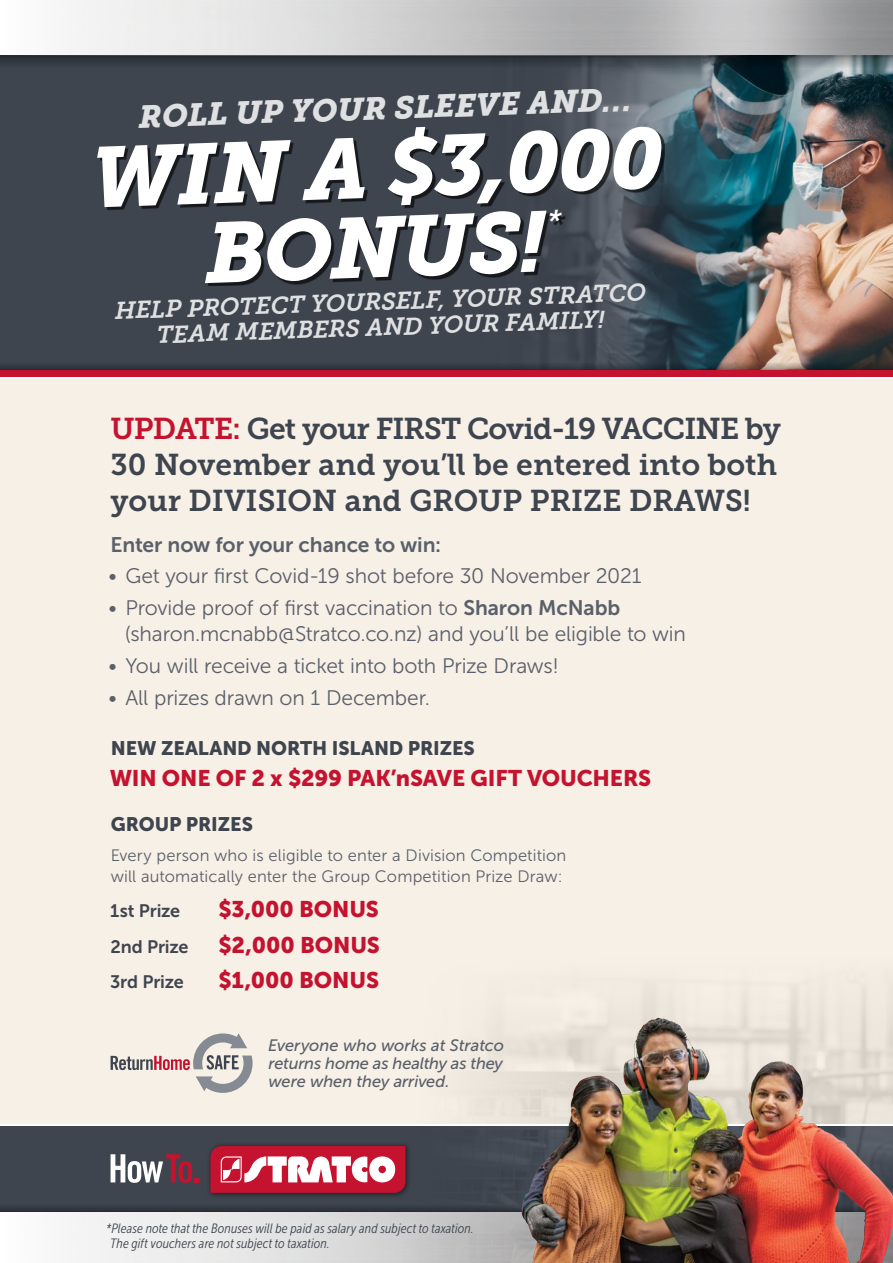
<style>
.page{position:relative;width:893px;height:1263px;background:#fff}
.page>*{position:absolute;margin:0;border:0;box-sizing:border-box;transform-origin:0 0}
.t1{font:italic 84.6px/79.5px "Museo Slab 900";color:#fff;text-align:center}
.t2{font:italic 31.5px "Museo Slab 900";color:#dfe0e2}
.t3{font:30px/36px "Museo Slab 700";letter-spacing:-.005em;color:#3f454f}
.t4{font:italic 24px/25.5px "Museo Slab 700";color:#dfe0e2;text-align:center}
.t5{font:22.5px "Museo Sans 900";letter-spacing:-.005em;color:#c4122f}
.t6{font:21px/25.5px "Museo Sans 300";letter-spacing:-.01em;color:#5a606a}
.t7{font:21px "Museo Sans 700";letter-spacing:-.01em;color:#5a606a}
.t8{font:19.5px "Museo Sans 900";letter-spacing:-.005em;color:#3f454f}
.t9{font:18px "Museo Sans 700";letter-spacing:-.01em;color:#3f454f}
.t10{font:16.5px/21px "Museo Sans 300";letter-spacing:.005em;color:#5a606a}
.t11{font:italic 16.5px/18px "Museo Sans 500";letter-spacing:-.01em;color:#5a606a;text-align:justify}
.t12{font:italic 13.5px/15px "Museo Sans Cond 300";letter-spacing:.005em;color:#3f454f}
.s1{color:#c4122f}
.s2{font-family:"Museo Sans 700"}
</style>
<div class="page">
<div style="left:0;top:55px;width:893px;height:315px;background:#3f454f"></div>
<img style="left:562px;top:68px;width:50px;height:293px">
<div style="left:0;top:379px;width:893px;height:745px;background:#f7f0e6"></div>
<img style="left:400px;top:1212px;width:493px;height:51px">
<img style="left:470px;top:985px;width:423px;height:139px">
<div style="left:0;top:1127px;width:893px;height:85px;background:#3f454f"></div>
<img style="left:494px;top:1127px;width:399px;height:76px">
<img style="left:612px;top:68px;width:281px;height:293px">
<div style="left:0;top:370px;width:893px;height:6px;background:#c4122f"></div>
<svg style="left:0;top:361px;width:893px;height:9px"></svg>
<svg style="left:0;top:1203px;width:893px;height:9px"></svg>
<svg style="left:0;top:55px;width:893px;height:13px"></svg>
<img style="left:544px;top:1018px;width:113px;height:145px">
<svg style="left:111px;top:1154px;width:88px;height:29px"></svg>
<div style="left:206px;top:1142px;width:206px;height:57px;background:#000;opacity:.55"></div>
<svg style="left:210px;top:1146px;width:195px;height:47px;background:#d45c70"></svg>
<svg style="left:111px;top:1033px;width:142px;height:60px"></svg>
<div style="left:100px;top:130px;width:564px;height:156px;background:#000;opacity:.65"></div>
<svg style="left:550px;top:210px;width:12px;height:12px"></svg>
<h2 class="t2" style="left:138px;top:99px;width:495px;rotate:-2deg">ROLL UP YOUR SLEEVE AND…</h2>
<h1 class="t1" style="left:89px;top:140px;width:574px;rotate:-2deg">WIN A $3,000<br>BONUS!</h1>
<p class="t4" style="left:114px;top:298px;width:533px;rotate:-2deg">HELP PROTECT YOURSELF, YOUR STRATCO<br>TEAM MEMBERS AND YOUR FAMILY!</p>
<h3 class="t3" style="left:111px;top:411px;width:672px"><span class="s1">UPDATE:</span> Get your FIRST Covid-19 VACCINE by<br>30 November and you’ll be entered into both your DIVISION and GROUP PRIZE DRAWS!</h3>
<p class="t7" style="left:111px;top:533px;width:332px">Enter now for your chance to win:</p>
<p class="t6" style="left:109px;top:564px;width:534px">• Get your first Covid-19 shot before 30 November 2021</p>
<p class="t6" style="left:125px;top:595px;width:563px;text-indent:-16px">• Provide proof of first vaccination to <span class="s2">Sharon McNabb </span>(sharon.mcnabb@Stratco.co.nz) and you’ll be eligible to win</p>
<p class="t6" style="left:109px;top:653px;width:452px">• You will receive a ticket into both Prize Draws!</p>
<p class="t6" style="left:109px;top:685px;width:323px">• All prizes drawn on 1 December.</p>
<p class="t8" style="left:111px;top:737px;width:365px">NEW ZEALAND NORTH ISLAND PRIZES</p>
<p class="t5" style="left:110px;top:765px;width:543px">WIN ONE OF 2 x $299 PAK’nSAVE GIFT VOUCHERS</p>
<p class="t8" style="left:111px;top:813px;width:144px">GROUP PRIZES</p>
<p class="t10" style="left:111px;top:844px;width:457px">Every person who is eligible to enter a Division Competition will automatically enter the Group Competition Prize Draw:</p>
<p class="t9" style="left:110px;top:901px;width:71px">1st Prize</p>
<p class="t5" style="left:219px;top:896px;width:162px">$3,000 BONUS</p>
<p class="t9" style="left:110px;top:936px;width:80px">2nd Prize</p>
<p class="t5" style="left:219px;top:932px;width:163px">$2,000 BONUS</p>
<p class="t9" style="left:110px;top:972px;width:75px">3rd Prize</p>
<p class="t5" style="left:219px;top:967px;width:162px">$1,000 BONUS</p>
<p class="t11" style="left:268px;top:1037px;width:238px">Everyone who works at Stratco returns home as healthy as they were when they arrived.</p>
<p class="t12" style="left:106px;top:1221px;width:369px">*Please note that the Bonuses will be paid as salary and subject to taxation.<br>The gift vouchers are not subject to taxation.</p>
</div>
